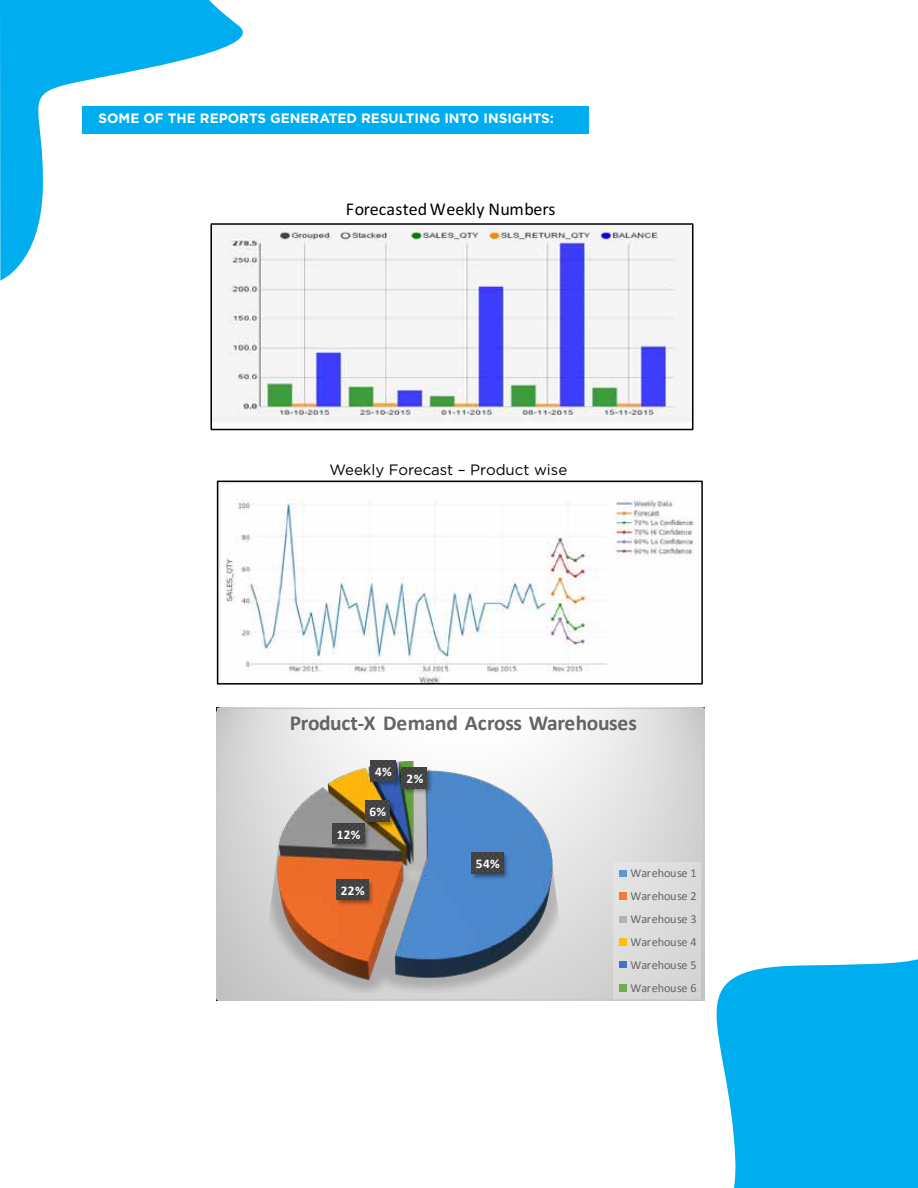
<style>
.page{position:relative;width:918px;height:1188px;background:#fff}
.page>*{position:absolute;margin:0;border:0;box-sizing:border-box;transform-origin:0 0}
.t1{font:700 21.45px "Calibri";letter-spacing:-.015em;color:#636467}
.t2{font:18px "Calibri";color:#000}
.t3{font:15px "Gotham";color:#000}
.t4{font:700 13.5px "Gotham";color:#fff}
.t5{font:700 13.2px "Calibri";color:#fff}
.t6{font:12.3px "Calibri";letter-spacing:-.01em;color:#636467}
.t7{font:12.15px/23px "Calibri";letter-spacing:-.01em;color:#636467}
</style>
<div class="page">
<div style="left:82px;top:106px;width:507px;height:28px;background:#00aeef"></div>
<svg style="left:587px;top:852px;width:331px;height:336px"></svg>
<svg style="left:0;top:0;width:243px;height:281px"></svg>
<img style="left:213px;top:226px;width:477px;height:195px">
<div style="left:210px;top:223px;width:483px;height:207px;border:2px solid #000"></div>
<img style="left:220px;top:499px;width:474px;height:183px">
<div style="left:217px;top:481px;width:486px;height:204px;border:2px solid #000"></div>
<svg style="left:219px;top:710px;width:483px;height:288px"></svg>
<img style="left:219px;top:759px;width:392px;height:239px">
<img style="left:468px;top:848px;width:45px;height:35px">
<svg style="left:472px;top:852px;width:31px;height:21px"></svg>
<img style="left:333px;top:875px;width:45px;height:34px">
<svg style="left:337px;top:880px;width:31px;height:20px"></svg>
<img style="left:329px;top:820px;width:45px;height:34px">
<svg style="left:333px;top:824px;width:31px;height:20px"></svg>
<img style="left:361px;top:796px;width:38px;height:35px">
<div style="left:365px;top:800px;width:24px;height:22px;background:linear-gradient(to right,#434343,#434343)"></div>
<img style="left:366px;top:757px;width:39px;height:34px">
<svg style="left:370px;top:761px;width:26px;height:20px"></svg>
<img style="left:398px;top:764px;width:39px;height:34px">
<div style="left:402px;top:768px;width:25px;height:20px;background:linear-gradient(to bottom,#434343,#434343)"></div>
<div style="left:614px;top:862px;width:87px;height:137px;background:#dcdbdb"></div>
<div style="left:620px;top:870px;width:7px;height:6px;background:#5b9bd5"></div>
<div style="left:620px;top:893px;width:7px;height:7px;background:#ed7d31"></div>
<div style="left:620px;top:916px;width:7px;height:6px;background:#b1b3b5"></div>
<div style="left:620px;top:938px;width:7px;height:8px;background:#ffc000"></div>
<div style="left:620px;top:962px;width:7px;height:6px;background:#4472c4"></div>
<div style="left:620px;top:984px;width:7px;height:7px;background:#70ad47"></div>
<div style="left:217px;top:708px;width:487px;height:292px;border:1px solid #c6c8ca"></div>
<p class="t4" style="left:99px;top:110px;width:457px">SOME OF TH E REPORTS GENERATED RESULTING INTO I NSIGHTS:</p>
<h2 class="t2" style="left:346px;top:196px;width:211px">Forecasted Weekly Numbers</h2>
<p class="t3" style="left:330px;top:461px;width:239px">Weekly Forecast – Product wise</p>
<h1 class="t1" style="left:290px;top:710px;width:349px">Product-X Demand Across Warehouses</h1>
<p class="t5" style="left:375px;top:763px;width:18px">4%</p>
<p class="t5" style="left:337px;top:826px;width:25px">12%</p>
<p class="t5" style="left:369px;top:803px;width:18px">6%</p>
<p class="t5" style="left:407px;top:770px;width:18px">2%</p>
<p class="t5" style="left:341px;top:883px;width:25px">22%</p>
<p class="t5" style="left:476px;top:856px;width:25px">54%</p>
<p class="t7" style="left:630px;top:862px;width:68px">Warehouse 1</p>
<p class="t6" style="left:630px;top:888px;width:68px">Warehouse 2</p>
<p class="t7" style="left:630px;top:908px;width:68px">Warehouse 3</p>
<p class="t6" style="left:630px;top:934px;width:68px">Warehouse 4</p>
<p class="t7" style="left:630px;top:953px;width:68px">Warehouse 5<br>Warehouse 6</p>
</div>
